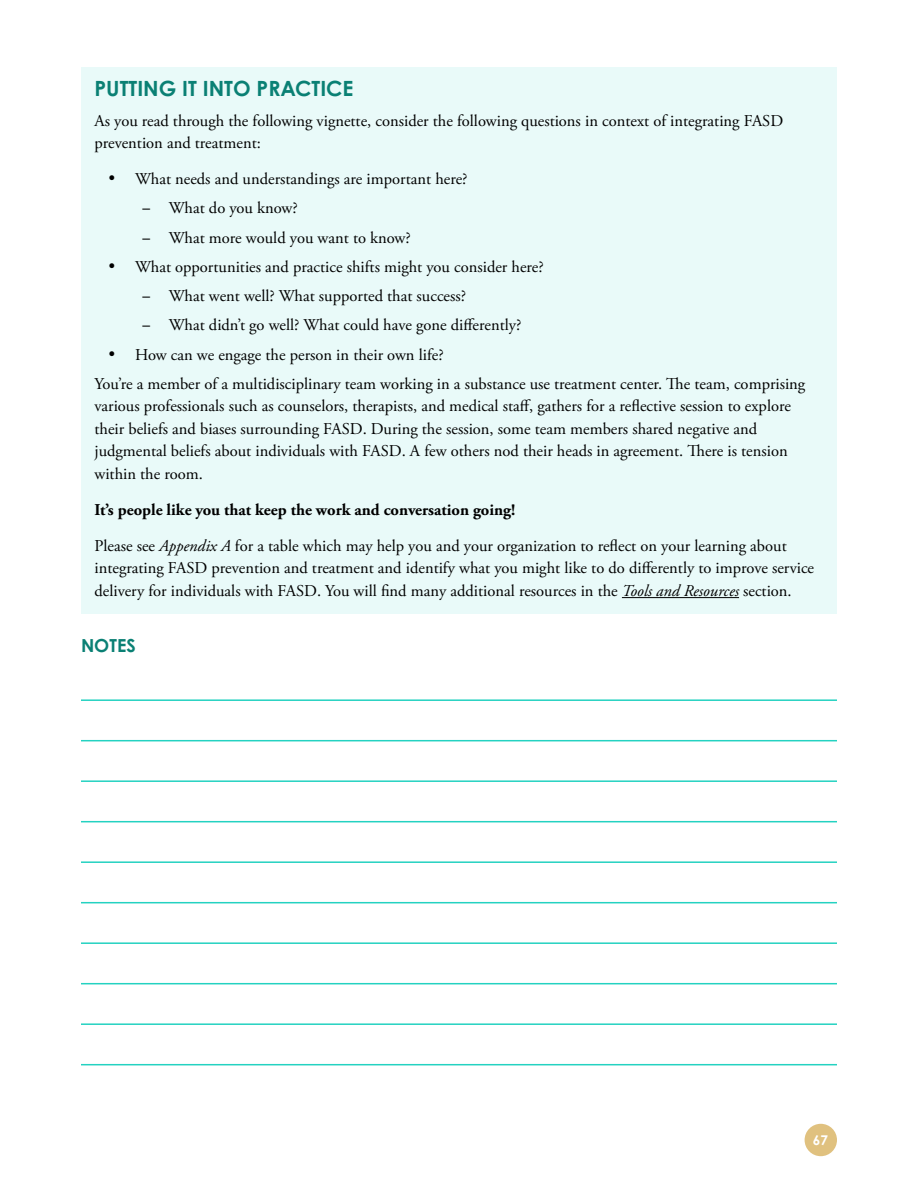
<style>
.page{position:relative;width:918px;height:1188px;background:#fff}
.page>*{position:absolute;margin:0;border:0;box-sizing:border-box;transform-origin:0 0}
.Putting_into_Practice_heading{font:700 21px "Century Gothic Pro";color:#0a8074}
.Heading_3{font:700 18px "Century Gothic Pro";color:#0a8074}
.Putting_Into_Practice_Content_Box{font:16.5px/22.5px "Adobe Garamond Pro";color:#000}
.Putting_Into_Practice_Content_Box-2{font:700 16.5px "Adobe Garamond Pro";color:#000}
.t1{font:700 13.5px "Century Gothic Pro";color:#fff}
.s1{font-style:italic}
</style>
<div class="page">
<div style="left:805px;top:1124px;width:32px;height:32px;background:#e0c17f;border-radius:50%"></div>
<div style="left:81px;top:68px;width:756px;height:48px;background:#e9faf9"></div>
<div style="left:81px;top:100px;width:756px;height:66px;background:#e9faf9"></div>
<div style="left:81px;top:159px;width:756px;height:43px;background:#e9faf9"></div>
<div style="left:81px;top:188px;width:756px;height:43px;background:#e9faf9"></div>
<div style="left:81px;top:217px;width:756px;height:44px;background:#e9faf9"></div>
<div style="left:81px;top:246px;width:756px;height:44px;background:#e9faf9"></div>
<div style="left:81px;top:276px;width:756px;height:43px;background:#e9faf9"></div>
<div style="left:81px;top:305px;width:756px;height:43px;background:#e9faf9"></div>
<div style="left:81px;top:334px;width:756px;height:44px;background:#e9faf9"></div>
<div style="left:81px;top:363px;width:756px;height:134px;background:#e9faf9"></div>
<div style="left:81px;top:489px;width:756px;height:44px;background:#e9faf9"></div>
<div style="left:81px;top:525px;width:756px;height:89px;background:#e9faf9"></div>
<hr style="left:622px;top:597px;width:117px;height:1px;background:#000">
<hr style="left:81px;top:699px;width:756px;height:2px;background:#24d2c1">
<hr style="left:81px;top:740px;width:756px;height:1px;background:#24d2c1">
<hr style="left:81px;top:780px;width:756px;height:2px;background:#24d2c1">
<hr style="left:81px;top:821px;width:756px;height:1px;background:#24d2c1">
<hr style="left:81px;top:861px;width:756px;height:2px;background:#24d2c1">
<hr style="left:81px;top:902px;width:756px;height:1px;background:#24d2c1">
<hr style="left:81px;top:942px;width:756px;height:2px;background:#24d2c1">
<hr style="left:81px;top:983px;width:756px;height:1px;background:#24d2c1">
<hr style="left:81px;top:1023px;width:756px;height:2px;background:#24d2c1">
<hr style="left:81px;top:1064px;width:756px;height:1px;background:#24d2c1">
<p class="Putting_into_Practice_heading" style="left:94px;top:76px;width:261px">PUTTING IT INTO PRACTICE</p>
<p class="Putting_Into_Practice_Content_Box" style="left:94px;top:110px;width:690px">As you read through the following vignette, consider the following questions in context of integrating FASD prevention and treatment:</p>
<p class="Putting_Into_Practice_Content_Box" style="left:108px;top:168px;width:361px">• What needs and understandings are important here?</p>
<p class="Putting_Into_Practice_Content_Box" style="left:142px;top:198px;width:158px">− What do you know?</p>
<p class="Putting_Into_Practice_Content_Box" style="left:142px;top:227px;width:271px">− What more would you want to know?</p>
<p class="Putting_Into_Practice_Content_Box" style="left:108px;top:256px;width:437px">• What opportunities and practice shifts might you consider here?</p>
<p class="Putting_Into_Practice_Content_Box" style="left:142px;top:285px;width:326px">− What went well? What supported that success?</p>
<p class="Putting_Into_Practice_Content_Box" style="left:142px;top:315px;width:381px">− What didn’t go well? What could have gone differently?</p>
<p class="Putting_Into_Practice_Content_Box" style="left:108px;top:344px;width:337px">• How can we engage the person in their own life?</p>
<p class="Putting_Into_Practice_Content_Box" style="left:94px;top:373px;width:712px">You’re a member of a multidisciplinary team working in a substance use treatment center. The team, comprising various professionals such as counselors, therapists, and medical staff, gathers for a reflective session to explore their beliefs and biases surrounding FASD. During the session, some team members shared negative and judgmental beliefs about individuals with FASD. A few others nod their heads in agreement. There is tension within the room.</p>
<p class="Putting_Into_Practice_Content_Box-2" style="left:94px;top:500px;width:422px">It’s people like you that keep the work and conversation going!</p>
<p class="Putting_Into_Practice_Content_Box" style="left:94px;top:535px;width:721px">Please see <span class="s1">Appendix A</span> for a table which may help you and your organization to reflect on your learning about integrating FASD prevention and treatment and identify what you might like to do differently to improve service delivery for individuals with FASD. You will find many additional resources in the <span class="s1">Tools and Resources</span> section.</p>
<p class="Heading_3" style="left:81px;top:634px;width:56px">NOTES</p>
<p class="t1" style="left:813px;top:1132px;width:17px">67</p>
</div>
